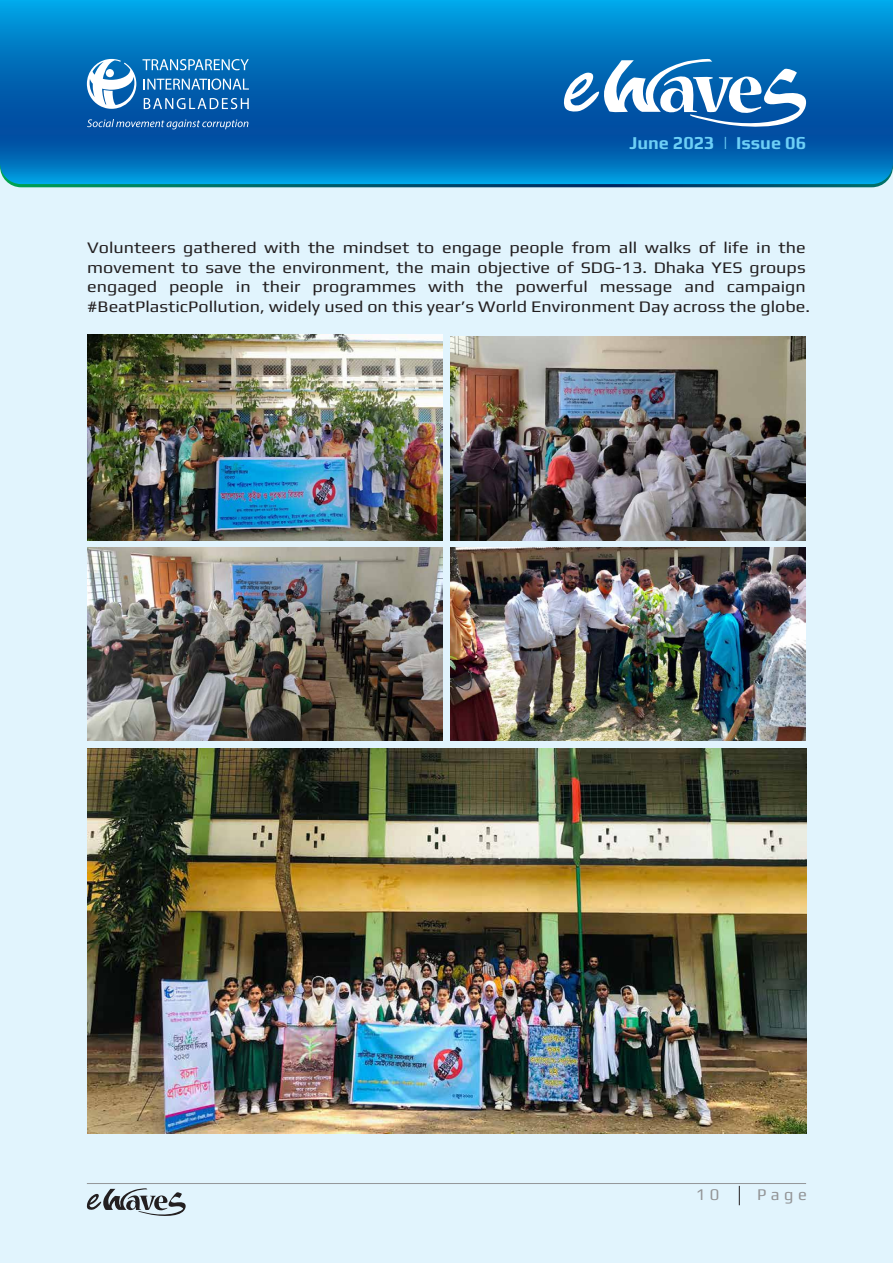
<style>
.page{position:relative;width:893px;height:1263px;background:#e1f4fd}
.page>*{position:absolute;margin:0;border:0;box-sizing:border-box;transform-origin:0 0}
.t1{font:700 18px "Play";color:#6dcff6}
.t2{font:16.5px "Play";color:#939597}
.t3{font:16.2px/19.5px "Play";color:#231f20;scale:1.11 1}
</style>
<div class="page">
<svg style="left:86px;top:1188px;width:100px;height:28px"></svg>
<hr style="left:87px;top:1183px;width:719px;height:1px;background:#939598">
<svg style="left:739px;top:1186px;width:1px;height:19px"></svg>
<svg style="left:0;top:0;width:893px;height:184px;background:#0074bf"></svg>
<svg style="left:563px;top:59px;width:247px;height:72px;background:#4a8bc3"></svg>
<svg style="left:142px;top:59px;width:107px;height:11px"></svg>
<svg style="left:144px;top:79px;width:105px;height:11px"></svg>
<svg style="left:144px;top:98px;width:105px;height:11px"></svg>
<svg style="left:87px;top:119px;width:161px;height:10px;background:#3573b5"></svg>
<svg style="left:87px;top:59px;width:49px;height:50px;background:#7fb0d7"></svg>
<img style="left:87px;top:548px;width:356px;height:193px">
<img style="left:450px;top:336px;width:356px;height:205px">
<img style="left:87px;top:335px;width:356px;height:206px">
<img style="left:450px;top:548px;width:356px;height:193px">
<img style="left:87px;top:748px;width:719px;height:386px">
<p class="t1" style="left:629px;top:130px;width:178px">June 2023 | Issue 06</p>
<p class="t3" style="left:87px;top:237px;width:653px">Volunteers gathered with the mindset to engage people from all walks of life in the movement to save the environment, the main objective of SDG-13. Dhaka YES groups engaged people in their programmes with the powerful message and campaign #BeatPlasticPollution, widely used on this year’s World Environment Day across the globe.</p>
<p class="t2" style="left:696px;top:1184px;width:25px">1 0</p>
<p class="t2" style="left:757px;top:1184px;width:51px">Page</p>
</div>
